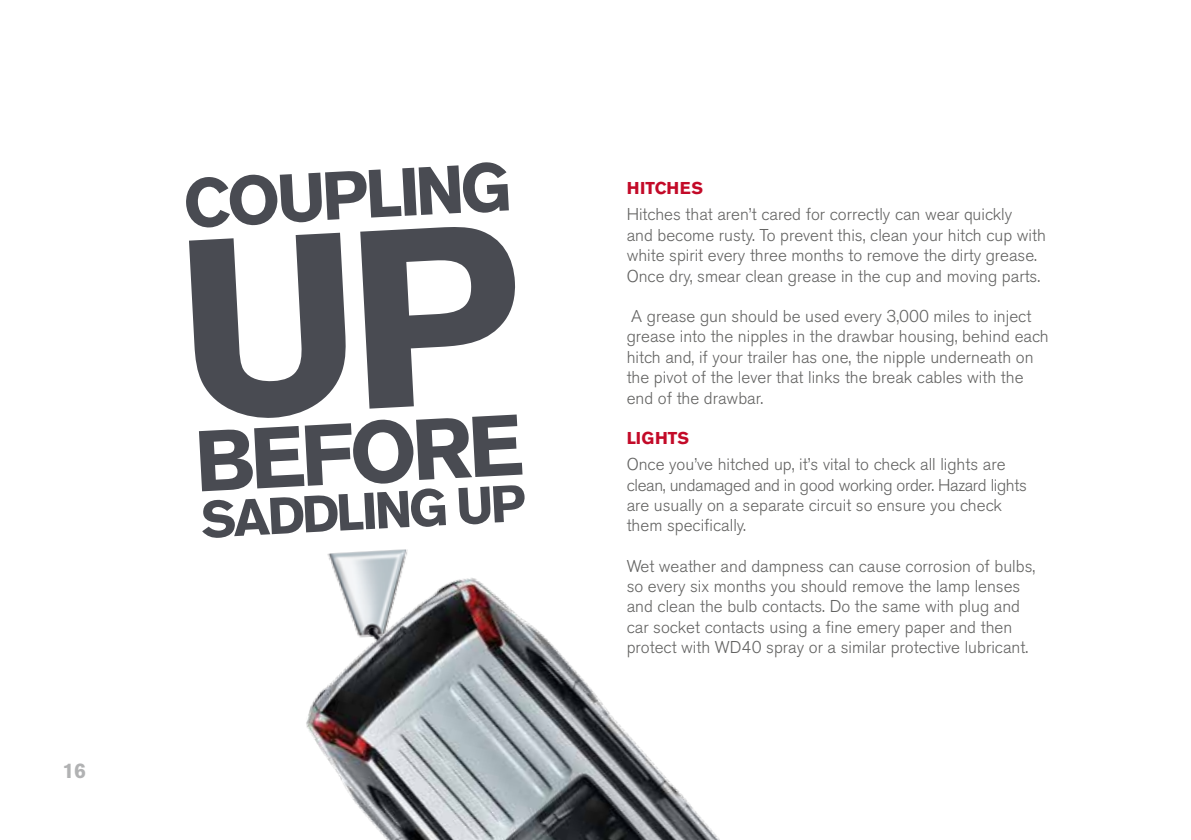
<style>
.page{position:relative;width:1191px;height:840px;background:#fff}
.page>*{position:absolute;margin:0;border:0;box-sizing:border-box;transform-origin:0 0}
.t1{font:700 85.2px "Nissan AG";color:#494b52}
.t2{font:700 67.2px "Nissan AG";color:#494b52}
.t3{font:700 51.2px "Nissan AG";color:#494b52}
.t4{font:700 21px "Akzidenz Grotesk BE";color:#b1b2b3}
.t5{font:300 17px/20.4px "Akzidenz Grotesk BE";color:#636362}
.t6{font:700 17px "Akzidenz Grotesk BE";color:#c30a28}
</style>
<div class="page">
<img style="left:306px;top:549px;width:413px;height:290px">
<p class="t4" style="left:62px;top:757px;width:25px">16</p>
<h2 class="t2" style="left:181px;top:165px;width:329px;rotate:-3deg">COUPLING</h2>
<h1 class="t1" style="left:192px;top:412px;width:330px;rotate:-3deg">BEFORE</h1>
<h3 class="t3" style="left:200px;top:490px;width:326px;rotate:-3deg">SADDLING UP</h3>
<p class="t6" style="left:626px;top:178px;width:77px">HITCHES</p>
<p class="t5" style="left:626px;top:204px;width:421px">Hitches that aren’t cared for correctly can wear quickly<br>and become rusty. To prevent this, clean your hitch cup with white spirit every three months to remove the dirty grease.<br>Once dry, smear clean grease in the cup and moving parts.</p>
<p class="t5" style="left:626px;top:306px;width:423px">A grease gun should be used every 3,000 miles to inject grease into the nipples in the drawbar housing, behind each hitch and, if your trailer has one, the nipple underneath on the pivot of the lever that links the break cables with the end of the drawbar.</p>
<p class="t6" style="left:626px;top:428px;width:63px">LIGHTS</p>
<p class="t5" style="left:626px;top:454px;width:402px">Once you’ve hitched up, it’s vital to check all lights are clean, undamaged and in good working order. Hazard lights are usually on a separate circuit so ensure you check them specifically.</p>
<p class="t5" style="left:626px;top:555px;width:410px">Wet weather and dampness can cause corrosion of bulbs, so every six months you should remove the lamp lenses and clean the bulb contacts. Do the same with plug and car socket contacts using a fine emery paper and then protect with WD40 spray or a similar protective lubricant.</p>
</div>
